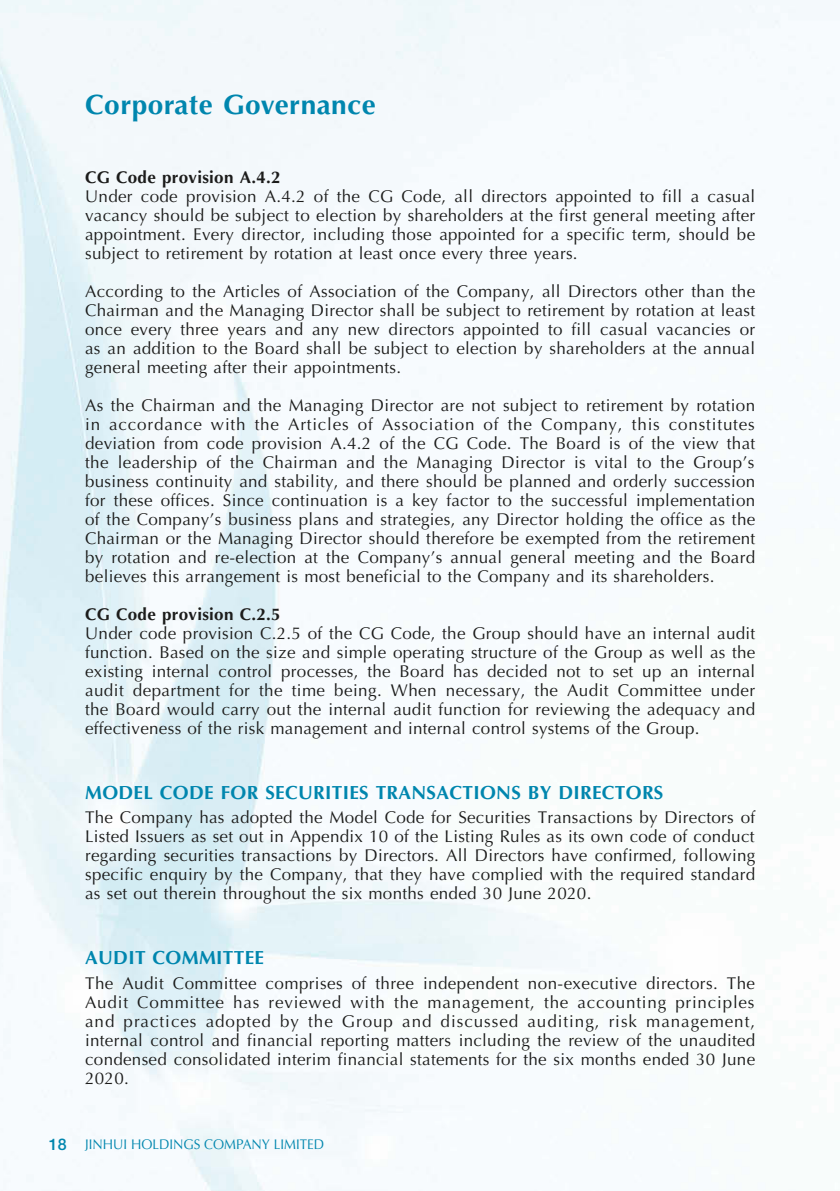
<style>
.page{position:relative;width:840px;height:1191px;background:#fff}
.page>*{position:absolute;margin:0;border:0;box-sizing:border-box;transform-origin:0 0}
.t1{font:700 28px "Optima LT Std";letter-spacing:.015em;color:#0086ae}
.t2{font:700 19px "Optima LT Std";letter-spacing:.015em;color:#0086ae}
.t3{font:17px/19px "Optima LT Std";letter-spacing:.015em;color:#1c1c1b;text-align:justify}
.t4{font:700 17px "Optima LT Std";letter-spacing:.015em;color:#1c1c1b}
.t5{font:14px "Optima LT Std";color:#0086ae;scale:.95 1}
.s1{font-family:"Helvetica Neue LT Std";font-weight:500;font-size:16px}
</style>
<div class="page">
<img style="left:0;top:0;width:839px;height:1191px">
<h1 class="t1" style="left:85px;top:88px;width:292px">Corporate Governance</h1>
<p class="t4" style="left:85px;top:167px;width:197px">CG Code provision A.4.2</p>
<p class="t3" style="left:85px;top:187px;width:671px">Under code provision A.4.2 of the CG Code, all directors appointed to fill a casual vacancy should be subject to election by shareholders at the first general meeting after appointment. Every director, including those appointed for a specific term, should be subject to retirement by rotation at least once every three years.</p>
<p class="t3" style="left:85px;top:282px;width:671px">According to the Articles of Association of the Company, all Directors other than the Chairman and the Managing Director shall be subject to retirement by rotation at least once every three years and any new directors appointed to fill casual vacancies or as an addition to the Board shall be subject to election by shareholders at the annual general meeting after their appointments.</p>
<p class="t3" style="left:85px;top:396px;width:671px">As the Chairman and the Managing Director are not subject to retirement by rotation in accordance with the Articles of Association of the Company, this constitutes deviation from code provision A.4.2 of the CG Code. The Board is of the view that the leadership of the Chairman and the Managing Director is vital to the Group’s business continuity and stability, and there should be planned and orderly succession for these offices. Since continuation is a key factor to the successful implementation of the Company’s business plans and strategies, any Director holding the office as the Chairman or the Managing Director should therefore be exempted from the retirement by rotation and re-election at the Company’s annual general meeting and the Board believes this arrangement is most beneficial to the Company and its shareholders.</p>
<p class="t4" style="left:85px;top:604px;width:197px">CG Code provision C.2.5</p>
<p class="t3" style="left:85px;top:624px;width:671px">Under code provision C.2.5 of the CG Code, the Group should have an internal audit function. Based on the size and simple operating structure of the Group as well as the existing internal control processes, the Board has decided not to set up an internal audit department for the time being. When necessary, the Audit Committee under the Board would carry out the internal audit function for reviewing the adequacy and effectiveness of the risk management and internal control systems of the Group.</p>
<p class="t2" style="left:85px;top:781px;width:579px">MODEL CODE FOR SECURITIES TRANSACTIONS BY DIRECTORS</p>
<p class="t3" style="left:85px;top:808px;width:671px">The Company has adopted the Model Code for Securities Transactions by Directors of Listed Issuers as set out in Appendix 10 of the Listing Rules as its own code of conduct regarding securities transactions by Directors. All Directors have confirmed, following specific enquiry by the Company, that they have complied with the required standard as set out therein throughout the six months ended 30 June 2020.</p>
<p class="t2" style="left:85px;top:946px;width:180px">AUDIT COMMITTEE</p>
<p class="t3" style="left:85px;top:973px;width:671px">The Audit Committee comprises of three independent non-executive directors. The Audit Committee has reviewed with the management, the accounting principles and practices adopted by the Group and discussed auditing, risk management, internal control and financial reporting matters including the review of the unaudited condensed consolidated interim financial statements for the six months ended 30 June 2020.</p>
<p class="t5" style="left:49px;top:1136px;width:291px"><span class="s1">18</span> JINHUI HOLDINGS COMPANY LIMITED</p>
</div>
